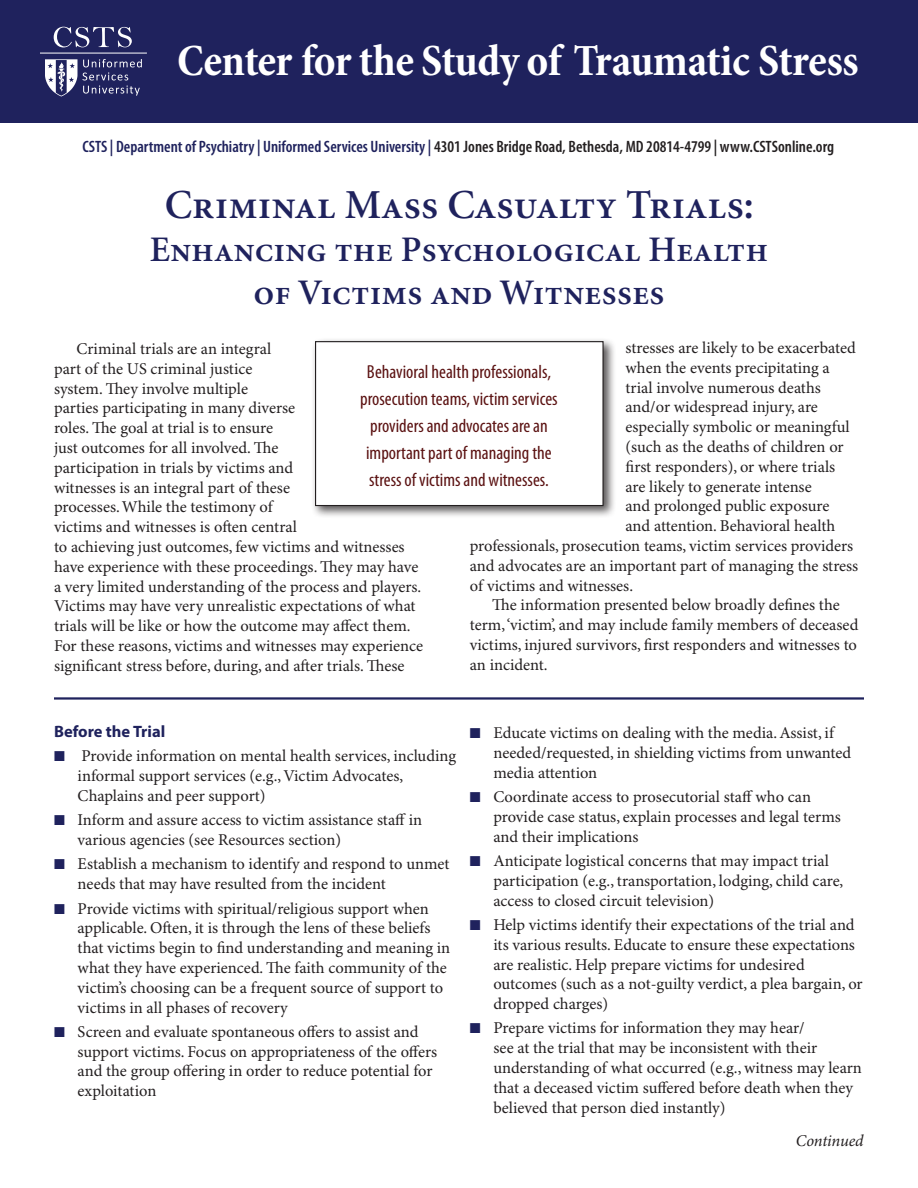
<style>
.page{position:relative;width:918px;height:1188px;background:#fff}
.page>*{position:absolute;margin:0;border:0;box-sizing:border-box;transform-origin:0 0}
.Subhead_2{font:700 condensed 45px "Minion Pro";letter-spacing:-.015em;color:#fff}
.t1{font:41.25px "Minion Semibold SC";color:#1f225d}
.t2{font:36px "Minion Semibold SC";color:#1f225d}
.PQ_centered{font:condensed 18.9px "Myriad Pro";color:#5b1212}
.text{font:16.5px/19.8px "Minion Pro";color:#231f20}
.text-2{font:600 condensed 16.5px "Myriad Pro";color:#231f20}
.t3{font:700 16.5px "Myriad Pro";color:#1f225d}
.text-3{font:italic 16.5px "Minion Pro";letter-spacing:-.01em;color:#231f20}
.s1{color:#1f225d}
</style>
<div class="page">
<div style="left:311px;top:338px;width:305px;height:181px;background:#231f20;opacity:.75"></div>
<div style="left:316px;top:342px;width:287px;height:164px;background:#fff"></div>
<div style="left:315px;top:341px;width:289px;height:165px;border:1px solid #231f20"></div>
<div style="left:0;top:0;width:918px;height:123px;background:#1f225d"></div>
<svg style="left:83px;top:59px;width:59px;height:37px"></svg>
<svg style="left:45px;top:59px;width:32px;height:38px"></svg>
<hr style="left:40px;top:53px;width:107px;height:1px;background:#fff">
<svg style="left:54px;top:27px;width:78px;height:20px"></svg>
<hr style="left:54px;top:697px;width:810px;height:3px;background:#1f225d">
<p class="Subhead_2" style="left:177px;top:34px;width:683px">Center for the Study of Traumatic Stress</p>
<p class="text-2" style="left:82px;top:138px;width:753px"><span class="s1">CSTS | Department of Psychiatry | Uniformed Services University |</span> 4301 Jones Bridge Road, Bethesda, MD 20814-4799 | www.CSTSonline.org</p>
<p class="t1" style="left:165px;top:183px;width:591px">Criminal Mass Casualty Trials:</p>
<p class="t2" style="left:150px;top:231px;width:620px">Enhancing the Psychological Health</p>
<p class="t2" style="left:254px;top:274px;width:412px">of Victims and Witnesses</p>
<p class="text" style="left:54px;top:340px;width:371px;text-indent:22px">Criminal trials are an integral<br>part of the US criminal justice<br>system. They involve multiple<br>parties participating in many diverse<br>roles. The goal at trial is to ensure<br>just outcomes for all involved. The<br>participation in trials by victims and<br>witnesses is an integral part of these<br>processes. While the testimony of<br>victims and witnesses is often central<br>to achieving just outcomes, few victims and witnesses have experience with these proceedings. They may have a very limited understanding of the process and players.<br>Victims may have very unrealistic expectations of what trials will be like or how the outcome may affect them.<br>For these reasons, victims and witnesses may experience significant stress before, during, and after trials. These</p>
<p class="text" style="left:626px;top:339px;width:232px">stresses are likely to be exacerbated</p>
<p class="text" style="left:626px;top:358px;width:206px">when the events precipitating a</p>
<p class="text" style="left:626px;top:378px;width:197px">trial involve numerous deaths</p>
<p class="text" style="left:626px;top:398px;width:194px">and/or widespread injury, are</p>
<p class="text" style="left:626px;top:418px;width:226px">especially symbolic or meaningful</p>
<p class="text" style="left:626px;top:438px;width:220px">(such as the deaths of children or</p>
<p class="text" style="left:626px;top:457px;width:211px">first responders), or where trials</p>
<p class="text" style="left:626px;top:477px;width:188px">are likely to generate intense</p>
<p class="text" style="left:626px;top:497px;width:205px">and prolonged public exposure</p>
<p class="text" style="left:626px;top:517px;width:211px">and attention. Behavioral health</p>
<p class="text" style="left:470px;top:537px;width:385px">professionals, prosecution teams, victim services providers</p>
<p class="text" style="left:470px;top:556px;width:390px">and advocates are an important part of managing the stress</p>
<p class="text" style="left:470px;top:576px;width:165px">of victims and witnesses.</p>
<p class="text" style="left:470px;top:596px;width:390px;text-indent:22px">The information presented below broadly defines the term, ‘victim’, and may include family members of deceased victims, injured survivors, first responders and witnesses to an incident.</p>
<p class="PQ_centered" style="left:367px;top:362px;width:186px">Behavioral health professionals,</p>
<p class="PQ_centered" style="left:360px;top:389px;width:199px">prosecution teams, victim services</p>
<p class="PQ_centered" style="left:370px;top:416px;width:179px">providers and advocates are an</p>
<p class="PQ_centered" style="left:366px;top:443px;width:187px">important part of managing the</p>
<p class="PQ_centered" style="left:369px;top:470px;width:181px">stress of victims and witnesses.</p>
<p class="t3" style="left:54px;top:722px;width:113px">Before the Trial</p>
<p class="text" style="left:78px;top:747px;width:380px;text-indent:-24px"><span class="s1">■</span> Provide information on mental health services, including informal support services (e.g., Victim Advocates,<br>Chaplains and peer support)</p>
<p class="text" style="left:78px;top:811px;width:346px;text-indent:-24px"><span class="s1">■</span> Inform and assure access to victim assistance staff in various agencies (see Resources section)</p>
<p class="text" style="left:78px;top:855px;width:373px;text-indent:-24px"><span class="s1">■</span> Establish a mechanism to identify and respond to unmet needs that may have resulted from the incident</p>
<p class="text" style="left:78px;top:899px;width:374px;text-indent:-24px"><span class="s1">■</span> Provide victims with spiritual/religious support when applicable. Often, it is through the lens of these beliefs that victims begin to find understanding and meaning in what they have experienced. The faith community of the victim’s choosing can be a frequent source of support to victims in all phases of recovery</p>
<p class="text" style="left:78px;top:1022px;width:361px;text-indent:-24px"><span class="s1">■</span> Screen and evaluate spontaneous offers to assist and support victims. Focus on appropriateness of the offers and the group offering in order to reduce potential for exploitation</p>
<p class="text" style="left:493px;top:724px;width:359px;text-indent:-24px"><span class="s1">■</span> Educate victims on dealing with the media. Assist, if needed/requested, in shielding victims from unwanted media attention</p>
<p class="text" style="left:493px;top:788px;width:349px;text-indent:-24px"><span class="s1">■</span> Coordinate access to prosecutorial staff who can provide case status, explain processes and legal terms and their implications</p>
<p class="text" style="left:493px;top:852px;width:351px;text-indent:-24px"><span class="s1">■</span> Anticipate logistical concerns that may impact trial participation (e.g., transportation, lodging, child care, access to closed circuit television)</p>
<p class="text" style="left:493px;top:916px;width:371px;text-indent:-24px"><span class="s1">■</span> Help victims identify their expectations of the trial and its various results. Educate to ensure these expectations are realistic. Help prepare victims for undesired outcomes (such as a not-guilty verdict, a plea bargain, or dropped charges)</p>
<p class="text" style="left:493px;top:1019px;width:370px;text-indent:-24px"><span class="s1">■</span> Prepare victims for information they may hear/<br>see at the trial that may be inconsistent with their understanding of what occurred (e.g., witness may learn that a deceased victim suffered before death when they believed that person died instantly)</p>
<p class="text-3" style="left:796px;top:1131px;width:69px">Continued</p>
</div>
